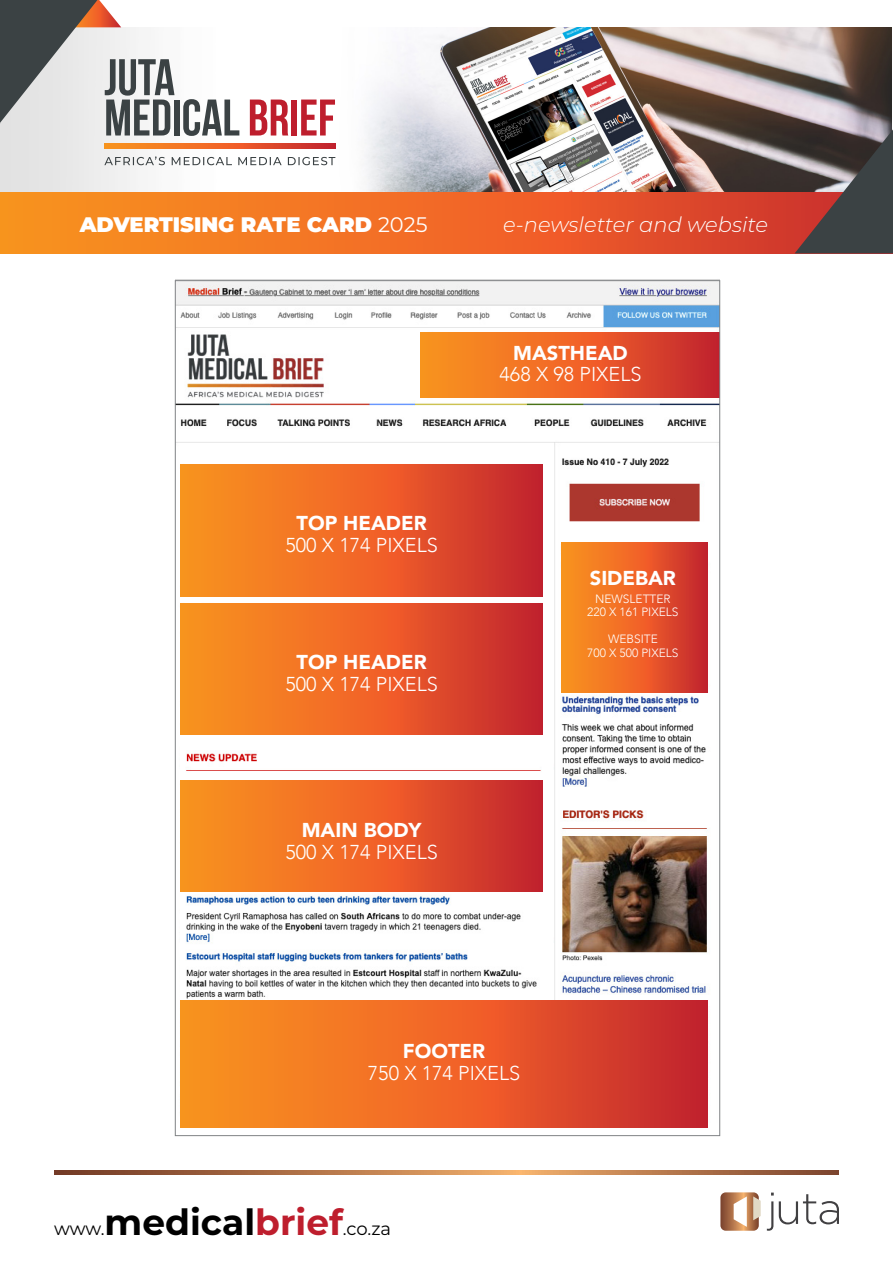
<style>
.page{position:relative;width:893px;height:1263px;background:#fff}
.page>*{position:absolute;margin:0;border:0;box-sizing:border-box;transform-origin:0 0}
.t1{font:700 51.45px/40.3px "Bebas Neue";color:#3b4244}
.t2{font:italic 300 21.15px "Montserrat";color:#fff}
.t3{font:900 21px "Montserrat";color:#fff}
.t4{font:300 20.1px "Avenir";color:#fff}
.t5{font:900 20.1px "Avenir";color:#fff}
.t6{font:18px "Montserrat";letter-spacing:-.005em;color:#000}
.t7{font:300 12px/13.5px "Avenir";color:#fff;text-align:center}
.s1{color:#be1e2d}
.s2{font-weight:400}
.s3{font-weight:700;font-size:36px}
.s4{font-weight:700;font-size:36px;color:#be1e2d}
</style>
<div class="page">
<img style="left:0;top:27px;width:892px;height:166px">
<svg style="left:104px;top:156px;width:231px;height:9px"></svg>
<svg style="left:104px;top:143px;width:231px;height:6px"></svg>
<svg style="left:0;top:0;width:121px;height:124px;background:#a4a09f"></svg>
<svg style="left:767px;top:1192px;width:72px;height:39px"></svg>
<svg style="left:720px;top:1192px;width:41px;height:39px"></svg>
<svg style="left:54px;top:1170px;width:785px;height:5px;background:#b17349"></svg>
<img style="left:175px;top:279px;width:545px;height:721px">
<div style="left:421px;top:332px;width:299px;height:65px;background:linear-gradient(to right,#ff9a1f,#cd282f)"></div>
<div style="left:180px;top:464px;width:363px;height:133px;background:linear-gradient(to right,#ff9a1f,#cd282f)"></div>
<div style="left:180px;top:603px;width:363px;height:133px;background:linear-gradient(to right,#ff9a1f,#cd282f)"></div>
<div style="left:562px;top:543px;width:146px;height:150px;background:linear-gradient(to right,#ff9a1f,#cd282f)"></div>
<div style="left:180px;top:736px;width:373px;height:386px;background:#fff"></div>
<img style="left:182px;top:753px;width:359px;height:246px">
<div style="left:180px;top:780px;width:363px;height:111px;background:linear-gradient(to right,#ff9a1f,#cd282f)"></div>
<div style="left:180px;top:1000px;width:528px;height:128px;background:linear-gradient(to right,#ff9a1f,#cc282f)"></div>
<svg style="left:0;top:193px;width:795px;height:60px;background:#ed6a25"></svg>
<svg style="left:795px;top:129px;width:98px;height:124px;background:#5a4848"></svg>
<h1 class="t1" style="left:104px;top:57px;width:233px">JUTA<br>MEDICAL <span class="s1">BRIEF</span></h1>
<p class="t3" style="left:80px;top:209px;width:349px">ADVERTISING RATE CARD <span class="s2">2025</span></p>
<p class="t2" style="left:503px;top:210px;width:267px">e-newsletter and website</p>
<p class="t5" style="left:297px;top:506px;width:132px">TOP HEADER</p>
<p class="t4" style="left:285px;top:533px;width:154px">500 X 174 PIXELS</p>
<p class="t5" style="left:297px;top:645px;width:132px">TOP HEADER</p>
<p class="t4" style="left:285px;top:672px;width:154px">500 X 174 PIXELS</p>
<p class="t5" style="left:302px;top:813px;width:121px">MAIN BODY</p>
<p class="t4" style="left:285px;top:840px;width:154px">500 X 174 PIXELS</p>
<p class="t5" style="left:513px;top:336px;width:116px">MASTHEAD</p>
<p class="t4" style="left:499px;top:362px;width:143px">468 X 98 PIXELS</p>
<p class="t5" style="left:590px;top:560px;width:88px">SIDEBAR</p>
<p class="t7" style="left:587px;top:592px;width:93px">NEWSLETTER<br>220 X 161 PIXELS</p>
<p class="t7" style="left:587px;top:632px;width:93px">WEBSITE<br>700 X 500 PIXELS</p>
<p class="t5" style="left:403px;top:1034px;width:84px">FOOTER</p>
<p class="t4" style="left:368px;top:1061px;width:154px">750 X 174 PIXELS</p>
<p class="t6" style="left:54px;top:1216px;width:339px">www.<span class="s3">medical</span><span class="s4">brief</span>.co.za</p>
</div>
